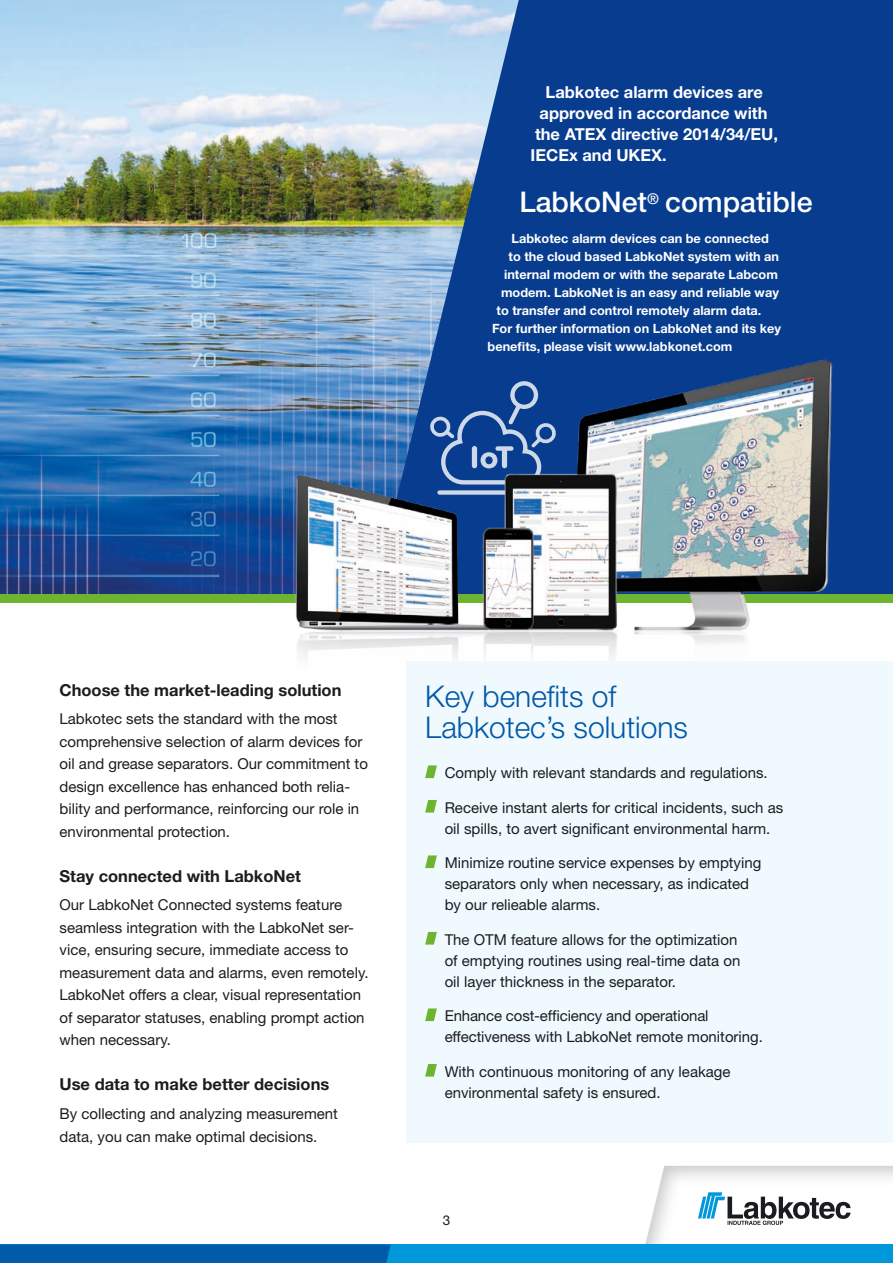
<style>
.page{position:relative;width:893px;height:1263px;background:#fff}
.page>*{position:absolute;margin:0;border:0;box-sizing:border-box;transform-origin:0 0}
.t1{font:300 30px/31.5px "Helvetica Neue";color:#0058a7}
.t2{font:500 28.5px "Helvetica Neue";color:#fff}
.t3{font:700 16.5px "Helvetica Neue";color:#fff}
.t4{font:700 16.5px "Helvetica Neue";color:#1b1c20}
.t5{font:15px/22.5px "Helvetica Neue";color:#1b1c20}
.t6{font:13.5px "Helvetica Neue";color:#1b1c20}
.t7{font:700 12.75px "Helvetica Neue";color:#fff}
</style>
<div class="page">
<img style="left:0;top:0;width:371px;height:595px">
<svg style="left:645px;top:1166px;width:248px;height:78px"></svg>
<div style="left:0;top:1244px;width:893px;height:19px;background:#0097db"></div>
<div style="left:0;top:1244px;width:391px;height:19px;background:#005ca9"></div>
<svg style="left:371px;top:0;width:522px;height:595px;fill:#073c8e"></svg>
<div style="left:0;top:595px;width:893px;height:8px;background:#6fb431"></div>
<img style="left:285px;top:349px;width:558px;height:340px">
<div style="left:407px;top:660px;width:486px;height:482px;background:#f0f9fe"></div>
<svg style="left:425px;top:765px;width:12px;height:13px"></svg>
<svg style="left:425px;top:800px;width:12px;height:12px"></svg>
<svg style="left:425px;top:855px;width:12px;height:13px"></svg>
<svg style="left:425px;top:932px;width:12px;height:12px"></svg>
<svg style="left:425px;top:1008px;width:12px;height:13px"></svg>
<svg style="left:425px;top:1064px;width:12px;height:12px"></svg>
<p class="t3" style="left:546px;top:82px;width:219px">Labkotec alarm devices are</p>
<p class="t3" style="left:540px;top:103px;width:229px">approved in accordance with</p>
<p class="t3" style="left:535px;top:124px;width:244px">the ATEX directive 2014/34/EU,</p>
<p class="t3" style="left:531px;top:145px;width:138px">IECEx and UKEX.</p>
<h2 class="t2" style="left:519px;top:185px;width:295px">LabkoNet<sup>®</sup> compatible</h2>
<p class="t7" style="left:512px;top:230px;width:259px">Labkotec alarm devices can be connected</p>
<p class="t7" style="left:509px;top:248px;width:272px">to the cloud based LabkoNet system with an</p>
<p class="t7" style="left:504px;top:266px;width:275px">internal modem or with the separate Labcom</p>
<p class="t7" style="left:501px;top:284px;width:279px">modem. LabkoNet is an easy and reliable way</p>
<p class="t7" style="left:497px;top:302px;width:266px">to transfer and control remotely alarm data.</p>
<p class="t7" style="left:492px;top:320px;width:290px">For further information on LabkoNet and its key</p>
<p class="t7" style="left:488px;top:338px;width:246px">benefits, please visit www.labkonet.com</p>
<p class="t4" style="left:60px;top:680px;width:283px">Choose the market-leading solution</p>
<p class="t5" style="left:60px;top:708px;width:310px">Labkotec sets the standard with the most comprehensive selection of alarm devices for oil and grease separators. Our commitment to design excellence has enhanced both relia&shy;bility and performance, reinforcing our role in environmental protection.</p>
<p class="t4" style="left:60px;top:866px;width:243px">Stay connected with LabkoNet</p>
<p class="t5" style="left:60px;top:894px;width:311px">Our LabkoNet Connected systems feature seamless integration with the LabkoNet ser&shy;vice, ensuring secure, immediate access to measurement data and alarms, even remotely.<br>LabkoNet offers a clear, visual representation of separator statuses, enabling prompt action when necessary.</p>
<p class="t4" style="left:60px;top:1074px;width:271px">Use data to make better decisions</p>
<p class="t5" style="left:60px;top:1102px;width:280px">By collecting and analyzing measurement data, you can make optimal decisions.</p>
<h1 class="t1" style="left:425px;top:680px;width:264px">Key benefits of<br>Labkotec’s solutions</h1>
<p class="t5" style="left:445px;top:761px;width:325px">Comply with relevant standards and regulations.</p>
<p class="t5" style="left:445px;top:796px;width:340px;line-height:21px">Receive instant alerts for critical incidents, such as oil spills, to avert significant environmental harm.</p>
<p class="t5" style="left:445px;top:852px;width:318px;line-height:21px">Minimize routine service expenses by emptying separators only when necessary, as indicated by our relieable alarms.</p>
<p class="t5" style="left:445px;top:928px;width:297px;line-height:21px">The OTM feature allows for the optimization of emptying routines using real-time data on oil layer thickness in the separator.</p>
<p class="t5" style="left:445px;top:1005px;width:320px;line-height:21px">Enhance cost-efficiency and operational effectiveness with LabkoNet remote monitoring.</p>
<p class="t5" style="left:445px;top:1060px;width:287px;line-height:21px">With continuous monitoring of any leakage environmental safety is ensured.</p>
<p class="t6" style="left:443px;top:1212px;width:9px">3</p>
</div>
